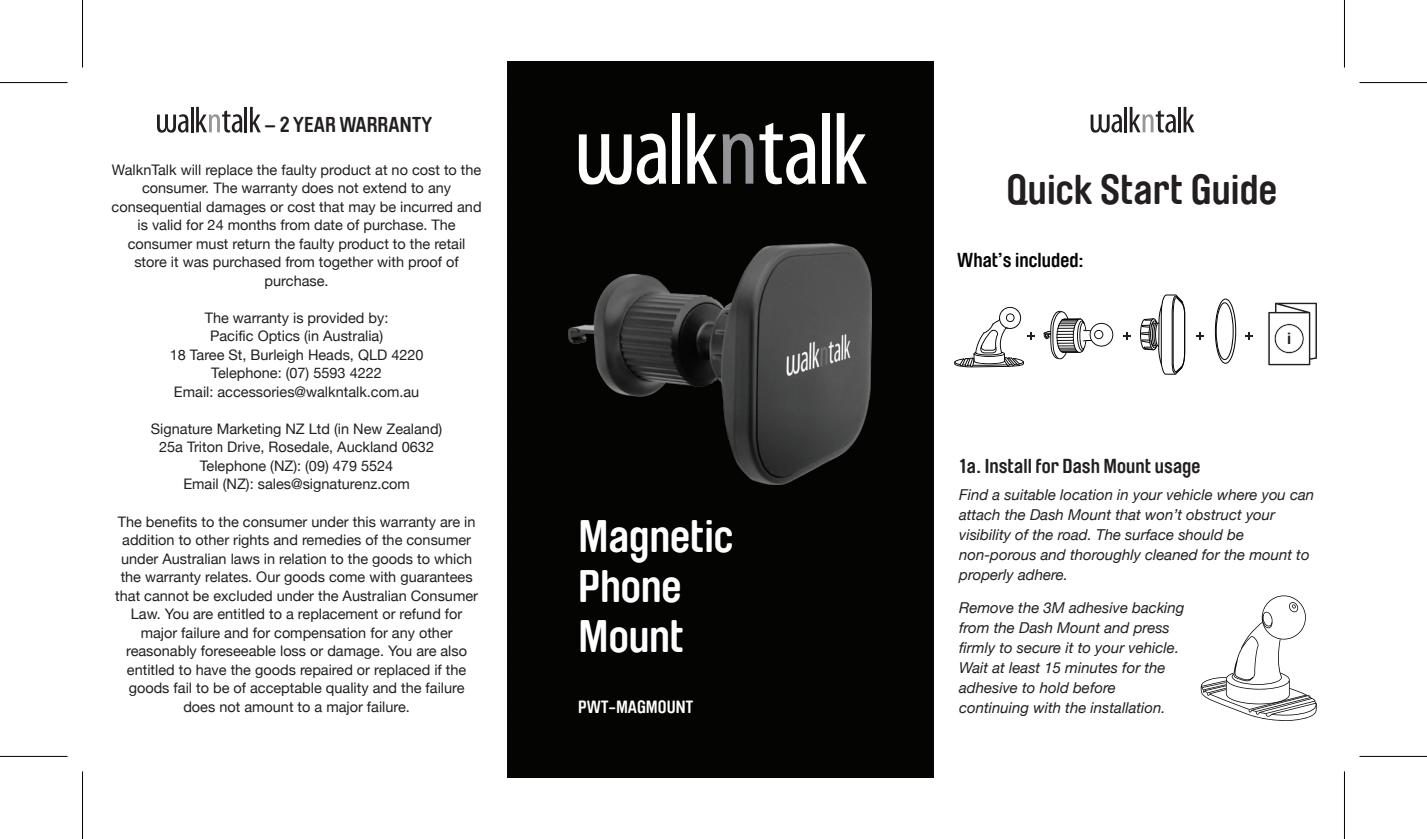
<style>
.page{position:relative;width:1427px;height:839px;background:#fff}
.page>*{position:absolute;margin:0;border:0;box-sizing:border-box;transform-origin:0 0}
.t1{font:700 45px/50px "Brauer Neue Std";letter-spacing:-.005em;color:#fff}
.t2{font:700 41.25px "Brauer Neue";color:#231f20}
.t3{font:700 21.25px "Brauer Neue";color:#231f20}
.t4{font:700 20px "Brauer Neue Std";color:#231f20}
.t5{font:700 20px "Brauer Neue";color:#040503}
.t6{font:700 17.5px "Brauer Neue";color:#fff}
.t7{font:700 16.25px "Sansation";color:#231f20}
.t8{font:italic 15px/20px "Helvetica Neue";color:#231f20}
.t9{font:14.5px/18.5px "Helvetica Neue";color:#231f20;text-align:center}
</style>
<div class="page">
<div style="left:507px;top:61px;width:426px;height:716px;background:#040503"></div>
<svg style="left:637px;top:133px;width:29px;height:51px"></svg>
<div style="left:672px;top:113px;width:8px;height:71px;background:#fff"></div>
<svg style="left:687px;top:113px;width:66px;height:71px"></svg>
<svg style="left:579px;top:134px;width:52px;height:50px"></svg>
<svg style="left:759px;top:123px;width:56px;height:61px"></svg>
<div style="left:821px;top:113px;width:8px;height:71px;background:#fff"></div>
<svg style="left:836px;top:113px;width:30px;height:71px"></svg>
<hr style="left:1124px;top:107px;width:3px;height:25px;background:#231f20">
<svg style="left:1090px;top:114px;width:32px;height:18px"></svg>
<svg style="left:1129px;top:107px;width:46px;height:25px"></svg>
<hr style="left:1178px;top:107px;width:3px;height:25px;background:#231f20">
<svg style="left:1183px;top:107px;width:11px;height:25px"></svg>
<hr style="left:191px;top:107px;width:2px;height:25px;background:#231f20">
<svg style="left:157px;top:114px;width:31px;height:18px"></svg>
<svg style="left:196px;top:107px;width:46px;height:25px"></svg>
<hr style="left:244px;top:107px;width:3px;height:25px;background:#231f20">
<svg style="left:250px;top:107px;width:11px;height:25px"></svg>
<svg style="left:1140px;top:294px;width:45px;height:80px"></svg>
<svg style="left:1214px;top:298px;width:22px;height:65px"></svg>
<svg style="left:1043px;top:310px;width:70px;height:49px"></svg>
<svg style="left:1268px;top:302px;width:49px;height:64px"></svg>
<svg style="left:954px;top:307px;width:81px;height:60px"></svg>
<svg style="left:1123px;top:332px;width:8px;height:8px"></svg>
<svg style="left:1196px;top:332px;width:8px;height:8px"></svg>
<svg style="left:1245px;top:332px;width:7px;height:8px"></svg>
<img style="left:569px;top:243px;width:302px;height:241px">
<svg style="left:1200px;top:595px;width:116px;height:126px"></svg>
<hr style="left:0;top:82px;width:68px;height:1px;background:#000">
<hr style="left:1359px;top:82px;width:67px;height:1px;background:#000">
<hr style="left:0;top:755px;width:68px;height:1px;background:#000">
<hr style="left:1359px;top:755px;width:67px;height:1px;background:#000">
<hr style="left:82px;top:0;width:1px;height:67px;background:#000">
<hr style="left:82px;top:771px;width:1px;height:67px;background:#000">
<hr style="left:1343px;top:0;width:1px;height:67px;background:#000">
<hr style="left:1343px;top:771px;width:1px;height:67px;background:#000">
<h3 class="t3" style="left:264px;top:112px;width:169px">– 2 YEAR WARRANTY</h3>
<p class="t9" style="left:112px;top:161px;width:371px">WalknTalk will replace the faulty product at no cost to the consumer. The warranty does not extend to any consequential damages or cost that may be incurred and is valid for 24 months from date of purchase. The consumer must return the faulty product to the retail store it was purchased from together with proof of purchase.</p>
<p class="t9" style="left:170px;top:309px;width:255px">The warranty is provided by:<br>Pacific Optics (in Australia)<br>18 Taree St, Burleigh Heads, QLD 4220<br>Telephone: (07) 5593 4222<br>Email: accessories@walkntalk.com.au</p>
<p class="t9" style="left:151px;top:420px;width:293px">Signature Marketing NZ Ltd (in New Zealand)<br>25a Triton Drive, Rosedale, Auckland 0632<br>Telephone (NZ): (09) 479 5524<br>Email (NZ): sales@signaturenz.com</p>
<p class="t9" style="left:115px;top:512px;width:364px">The benefits to the consumer under this warranty are in addition to other rights and remedies of the consumer under Australian laws in relation to the goods to which the warranty relates. Our goods come with guarantees that cannot be excluded under the Australian Consumer Law. You are entitled to a replacement or refund for major failure and for compensation for any other reasonably foreseeable loss or damage. You are also entitled to have the goods repaired or replaced if the goods fail to be of acceptable quality and the failure does not amount to a major failure.</p>
<h2 class="t2" style="left:1006px;top:166px;width:272px">Quick Start Guide</h2>
<h1 class="t1" style="left:578px;top:511px;width:157px">Magnetic<br>Phone<br>Mount</h1>
<h3 class="t5" style="left:957px;top:249px;width:128px">What’s included:</h3>
<p class="t7" style="left:1287px;top:329px;width:6px">i</p>
<h3 class="t4" style="left:959px;top:454px;width:243px">1a. Install for Dash Mount usage</h3>
<p class="t8" style="left:959px;top:485px;width:357px">Find a suitable location in your vehicle where you can attach the Dash Mount that won’t obstruct your visibility of the road. The surface should be non-porous and thoroughly cleaned for the mount to properly adhere.</p>
<p class="t8" style="left:959px;top:598px;width:227px">Remove the 3M adhesive backing from the Dash Mount and press firmly to secure it to your vehicle.<br>Wait at least 15 minutes for the adhesive to hold before</p>
<p class="t6" style="left:578px;top:696px;width:117px">PWT-MAGMOUNT</p>
<p class="t8" style="left:959px;top:698px;width:208px">continuing with the installation.</p>
</div>
